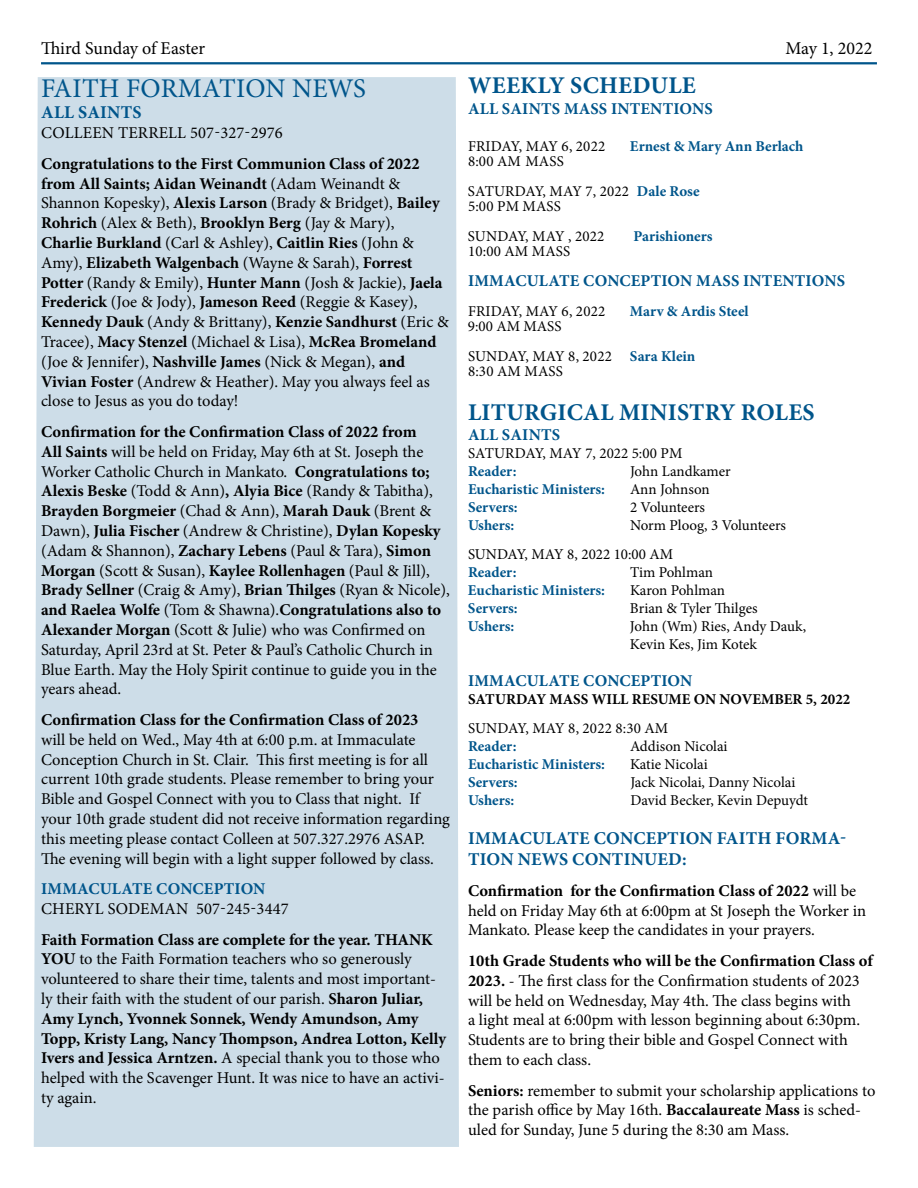
<style>
.page{position:relative;width:918px;height:1188px;background:#fff}
.page>*{position:absolute;margin:0;border:0;box-sizing:border-box;transform-origin:0 0}
.t1{font:27px "Wyfcgh Minion Pro";color:#00558b}
.t2{font:700 24px "Minion Pro";letter-spacing:.01em;color:#00558b}
.t3{font:700 18px/21.6px "Minion Pro";letter-spacing:.01em;color:#00558b}
.t4{font:18px "Tprxct Minion Pro";letter-spacing:-.005em;color:#000}
.t5{font:16.5px/19.8px "Wyfcgh Minion Pro";color:#000}
.t6{font:700 16.5px/19.8px "Minion Pro";color:#000}
.t7{font:700 16.5px "Minion Pro";letter-spacing:.01em;color:#00558b}
.t8{font:15px/30px "Wyfcgh Minion Pro";color:#000}
.t9{font:700 15px "Minion Pro";letter-spacing:-.005em;color:#00558b}
.t10{font:700 15px "Minion Pro";color:#000}
.s1{font-family:"Wyfcgh Minion Pro";font-weight:400}
.s2{font-family:"Minion Pro";font-weight:700}
.s3{font-family:"Minion Pro";font-weight:700;color:#00558b}
</style>
<div class="page">
<hr style="left:41px;top:62px;width:836px;height:2px;background:#00558b">
<div style="left:34px;top:77px;width:425px;height:1070px;background:#cddde8"></div>
<p class="t4" style="left:41px;top:36px;width:166px">Third Sunday of Easter</p>
<p class="t4" style="left:785px;top:36px;width:89px">May 1, 2022</p>
<h2 class="t2" style="left:468px;top:68px;width:229px">Weekly Schedule</h2>
<p class="t7" style="left:468px;top:98px;width:108px">All saints Mass</p>
<p class="t7" style="left:611px;top:98px;width:101px">Intentions</p>
<p class="t8" style="left:468px;top:132px;width:18px">Friday</p>
<p class="t8" style="left:519px;top:132px;width:88px">, May 6, 2022</p>
<p class="t9" style="left:630px;top:136px;width:175px">Ernest &amp; Mary Ann Berlach</p>
<p class="t8" style="left:468px;top:147px;width:97px">8:00 AM MASS<br>Saturday</p>
<h1 class="t1" style="left:41px;top:70px;width:17px">faith</h1>
<h1 class="t1" style="left:126px;top:70px;width:19px">formation</h1>
<h1 class="t1" style="left:292px;top:70px;width:39px">News</h1>
<p class="t3" style="left:41px;top:102px;width:100px">ALL Saints</p>
<p class="t5" style="left:41px;top:123px;width:23px">Colleen</p>
<p class="t5" style="left:118px;top:123px;width:21px">Terrell</p>
<p class="t5" style="left:190px;top:123px;width:94px">507-327-2976</p>
<p class="t6" style="left:41px;top:153px;width:380px">Congratulations to the First Communion Class of 2022 from All Saints; Aidan Weinandt <span class="s1">(Adam Weinandt &amp;</span></p>
<p class="t5" style="left:41px;top:193px;width:401px">Shannon Kopesky), <span class="s2">Alexis Larson</span> (Brady &amp; Bridget), <span class="s2">Bailey<br>Rohrich</span> (Alex &amp; Beth), <span class="s2">Brooklyn Berg</span> (Jay &amp; Mary),</p>
<p class="t6" style="left:41px;top:233px;width:374px">Charlie Burkland <span class="s1">(Carl &amp; Ashley),</span> Caitlin Ries <span class="s1">(John &amp;<br>Amy),</span> Elizabeth Walgenbach <span class="s1">(Wayne &amp; Sarah),</span> Forrest</p>
<p class="t5" style="left:41px;top:272px;width:403px"><span class="s2">Potter</span> (Randy &amp; Emily), <span class="s2">Hunter Mann</span> (Josh &amp; Jackie), <span class="s2">Jaela<br>Frederick</span> (Joe &amp; Jody), <span class="s2">Jameson Reed</span> (Reggie &amp; Kasey),</p>
<p class="t6" style="left:41px;top:312px;width:409px">Kennedy Dauk <span class="s1">(Andy &amp; Brittany),</span> Kenzie Sandhurst <span class="s1">(Eric &amp;<br>Tracee),</span> Macy Stenzel <span class="s1">(Michael &amp; Lisa),</span> McRea Bromeland</p>
<p class="t5" style="left:41px;top:352px;width:390px">(Joe &amp; Jennifer), <span class="s2">Nashville James</span> (Nick &amp; Megan), <span class="s2">and<br>Vivian Foster</span> (Andrew &amp; Heather). May you always feel as close to Jesus as you do today!</p>
<p class="t6" style="left:41px;top:422px;width:377px">Confirmation for the Confirmation Class of 2022 from</p>
<p class="t5" style="left:41px;top:442px;width:393px"><span class="s2">All Saints</span> will be held on Friday, May 6th at St. Joseph the<br>Worker Catholic Church in Mankato. <span class="s2">Congratulations to;<br>Alexis Beske</span> (Todd &amp; Ann)<span class="s2">, Alyia Bice</span> (Randy &amp; Tabitha),</p>
<p class="t6" style="left:41px;top:501px;width:392px">Brayden Borgmeier <span class="s1">(Chad &amp; Ann),</span> Marah Dauk <span class="s1">(Brent &amp;</span></p>
<p class="t5" style="left:41px;top:521px;width:410px">Dawn), <span class="s2">Julia Fischer</span> (Andrew &amp; Christine), <span class="s2">Dylan Kopesky </span>(Adam &amp; Shannon), <span class="s2">Zachary Lebens</span> (Paul &amp; Tara), <span class="s2">Simon Morgan</span> (Scott &amp; Susan), <span class="s2">Kaylee Rollenhagen</span> (Paul &amp; Jill), <span class="s2">Brady Sellner</span> (Craig &amp; Amy), <span class="s2">Brian Thilges</span> (Ryan &amp; Nicole),</p>
<p class="t6" style="left:41px;top:600px;width:402px">and Raelea Wolfe <span class="s1">(Tom &amp; Shawna).</span>Congratulations also to</p>
<p class="t5" style="left:41px;top:620px;width:397px"><span class="s2">Alexander Morgan</span> (Scott &amp; Julie) who was Confirmed on Saturday, April 23rd at St. Peter &amp; Paul’s Catholic Church in Blue Earth. May the Holy Spirit continue to guide you in the years ahead.</p>
<p class="t6" style="left:41px;top:710px;width:379px">Confirmation Class for the Confirmation Class of 2023</p>
<p class="t5" style="left:41px;top:730px;width:410px">will be held on Wed., May 4th at 6:00 p.m. at Immaculate Conception Church in St. Clair. This first meeting is for all current 10th grade students. Please remember to bring your Bible and Gospel Connect with you to Class that night. If your 10th grade student did not receive information regarding this meeting please contact Colleen at 507.327.2976 ASAP.<br>The evening will begin with a light supper followed by class.</p>
<p class="t7" style="left:41px;top:877px;width:226px">Immaculate conception</p>
<p class="t5" style="left:41px;top:899px;width:88px">CHERYL Sodeman</p>
<p class="t5" style="left:196px;top:899px;width:94px">507-245-3447</p>
<p class="t6" style="left:41px;top:929px;width:381px">Faith Formation Class are complete for the year. THANK<br>YOU</p>
<p class="t8" style="left:468px;top:184px;width:233px;line-height:15px;text-indent:75px">, May 7, 2022 <span class="s3">Dale Rose<br></span>5:00 pM Mass</p>
<p class="t8" style="left:468px;top:222px;width:30px">Sunday</p>
<p class="t8" style="left:525px;top:222px;width:81px">, May , 2022</p>
<p class="t9" style="left:633px;top:226px;width:81px">Parishioners</p>
<p class="t8" style="left:468px;top:237px;width:85px">10:00 AM Mass</p>
<p class="t7" style="left:468px;top:269px;width:240px">immaculate conception Mass</p>
<p class="t7" style="left:743px;top:269px;width:101px">Intentions</p>
<p class="t8" style="left:468px;top:297px;width:70px">FRIday, may</p>
<p class="t8" style="left:562px;top:297px;width:45px">6, 2022</p>
<p class="t9" style="left:630px;top:301px;width:120px">Marv &amp; Ardis Steel</p>
<p class="t8" style="left:468px;top:312px;width:95px">9:00 AM MASS<br>Sunday</p>
<p class="t8" style="left:468px;top:349px;width:229px;line-height:15px;text-indent:57px">, May 8, 2022 <span class="s3">Sara Klein<br></span>8:30 AM Mass</p>
<h2 class="t2" style="left:468px;top:395px;width:345px">Liturgical ministry Roles</h2>
<p class="t7" style="left:468px;top:423px;width:92px">All saints</p>
<p class="t8" style="left:468px;top:438px;width:48px">Saturday</p>
<p class="t8" style="left:543px;top:438px;width:19px">, may</p>
<p class="t8" style="left:585px;top:438px;width:87px">7, 2022 5:00 pm</p>
<p class="t9" style="left:468px;top:460px;width:50px">Reader:</p>
<p class="t8" style="left:630px;top:456px;width:102px">John Landkamer</p>
<p class="t9" style="left:468px;top:478px;width:139px">Eucharistic Ministers:</p>
<p class="t8" style="left:630px;top:474px;width:81px">Ann Johnson</p>
<p class="t9" style="left:468px;top:496px;width:51px">Servers:</p>
<p class="t8" style="left:630px;top:492px;width:77px">2 Volunteers</p>
<p class="t9" style="left:468px;top:514px;width:48px">Ushers:</p>
<p class="t8" style="left:468px;top:511px;width:320px;line-height:28.8px;text-indent:162px">Norm Ploog, 3 Volunteers<br>SUNDAY, May 8, 2022 10:00 AM</p>
<p class="t9" style="left:468px;top:561px;width:50px">Reader:</p>
<p class="t8" style="left:630px;top:557px;width:85px">Tim Pohlman</p>
<p class="t9" style="left:468px;top:579px;width:139px">Eucharistic Ministers:</p>
<p class="t8" style="left:630px;top:575px;width:97px">Karon Pohlman</p>
<p class="t9" style="left:468px;top:597px;width:51px">Servers:</p>
<p class="t8" style="left:630px;top:593px;width:129px">Brian &amp; Tyler Thilges</p>
<p class="t9" style="left:468px;top:615px;width:48px">Ushers:</p>
<p class="t8" style="left:630px;top:617px;width:178px;line-height:18px">John (Wm) Ries, Andy Dauk,<br>Kevin Kes, Jim Kotek</p>
<p class="t7" style="left:468px;top:670px;width:226px">Immaculate conception</p>
<p class="t10" style="left:468px;top:689px;width:134px">Saturday MASS WILL</p>
<p class="t10" style="left:632px;top:689px;width:38px">RESUME</p>
<p class="t10" style="left:694px;top:689px;width:158px">ON NOVEMBER 5, 2022</p>
<p class="t8" style="left:468px;top:714px;width:30px">sunday</p>
<p class="t8" style="left:525px;top:714px;width:132px">, May 8, 2022 8:30 am</p>
<p class="t9" style="left:468px;top:736px;width:50px">Reader:</p>
<p class="t8" style="left:630px;top:732px;width:99px">Addison Nicolai</p>
<p class="t9" style="left:468px;top:754px;width:139px">Eucharistic Ministers:</p>
<p class="t8" style="left:630px;top:750px;width:79px">Katie Nicolai</p>
<p class="t9" style="left:468px;top:772px;width:51px">Servers:</p>
<p class="t8" style="left:630px;top:768px;width:166px">Jack Nicolai, Danny Nicolai</p>
<p class="t9" style="left:468px;top:790px;width:48px">Ushers:</p>
<p class="t8" style="left:630px;top:786px;width:179px">David Becker, Kevin Depuydt</p>
<p class="t3" style="left:468px;top:827px;width:380px">Immaculate conception faith forma&shy;tion news continued :</p>
<p class="t6" style="left:468px;top:880px;width:390px">Confirmation for the Confirmation Class of 2022 <span class="s1">will be</span></p>
<p class="t5" style="left:468px;top:901px;width:400px">held on Friday May 6th at 6:00pm at St Joseph the Worker in<br>Mankato. Please keep the candidates in your prayers.</p>
<p class="t6" style="left:468px;top:951px;width:408px">10th Grade Students who will be the Confirmation Class of</p>
<p class="t5" style="left:468px;top:971px;width:394px"><span class="s2">2023.</span> - The first class for the Confirmation students of 2023 will be held on Wednesday, May 4th. The class begins with a light meal at 6:00pm with lesson beginning about 6:30pm.<br>Students are to bring their bible and Gospel Connect with them to each class.</p>
<p class="t5" style="left:468px;top:1081px;width:409px"><span class="s2">Seniors:</span> remember to submit your scholarship applications to the parish office by May 16th. <span class="s2">Baccalaureate Mass</span> is sched&shy;uled for Sunday, June 5 during the 8:30 am Mass.</p>
<p class="t5" style="left:41px;top:949px;width:397px;text-indent:38px">to the Faith Formation teachers who so generously volunteered to share their time, talents and most important&shy;ly their faith with the student of our parish. <span class="s2">Sharon Juliar,</span></p>
<p class="t6" style="left:41px;top:1008px;width:407px">Amy Lynch, Yvonnek Sonnek, Wendy Amundson, Amy<br>Topp, Kristy Lang, Nancy Thompson, Andrea Lotton, Kelly</p>
<p class="t5" style="left:41px;top:1048px;width:405px"><span class="s2">Ivers and Jessica Arntzen.</span> A special thank you to those who helped with the Scavenger Hunt. It was nice to have an activi&shy;ty again.</p>
</div>
